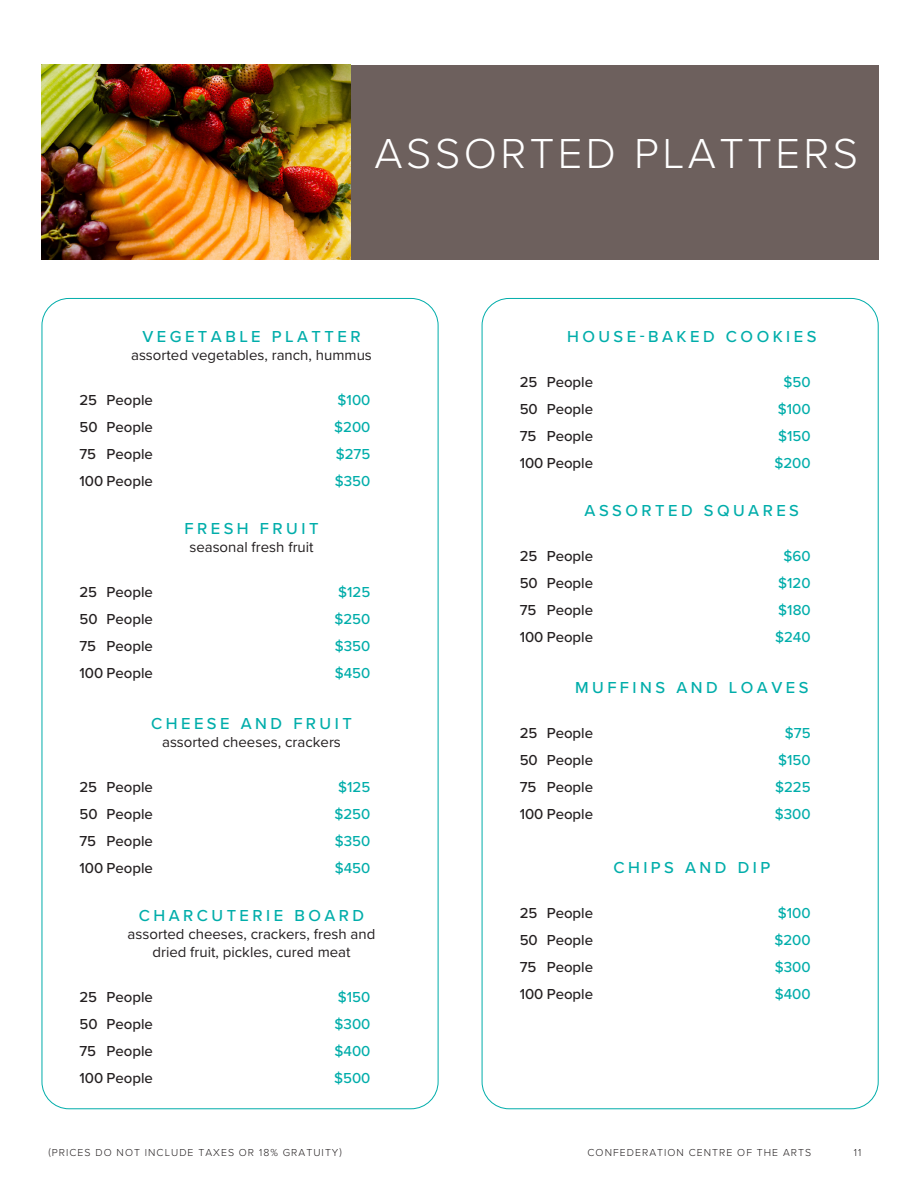
<style>
.page{position:relative;width:918px;height:1188px;background:#fff}
.page>*{position:absolute;margin:0;border:0;box-sizing:border-box;transform-origin:0 0}
.t1{font:300 43.5px "Proxima Nova";letter-spacing:.08em;color:#fff}
.t2{font:500 43.5px "Proxima Nova";letter-spacing:.125em;color:#fff}
.t3{font:500 16.5px "Proxima Nova";letter-spacing:.21em;color:#00adaa}
.t4{font:500 15px "Proxima Nova";color:#231f20}
.t5{font:15px/18px "Proxima Nova";color:#231f20;text-align:center}
.t6{font:500 15px "Proxima Nova";color:#00adaa}
.t7{font:300 10.5px "Proxima Nova";letter-spacing:.1em;color:#231f20}
</style>
<div class="page">
<div style="left:152px;top:65px;width:727px;height:194px;background:#6d605d"></div>
<img style="left:42px;top:65px;width:308px;height:194px">
<h1 class="t2" style="left:321px;top:100px;width:341px">banquet menu</h1>
<h1 class="t1" style="left:375px;top:121px;width:485px">ASSORTED PLATTERS</h1>
<p class="t3" style="left:142px;top:324px;width:220px">VEGETABLE PLATTER</p>
<p class="t5" style="left:131px;top:345px;width:242px">assorted vegetables, ranch, hummus</p>
<p class="t4" style="left:79px;top:389px;width:75px">25 People</p>
<p class="t6" style="left:338px;top:389px;width:34px">$100</p>
<p class="t4" style="left:79px;top:416px;width:75px">50 People</p>
<p class="t6" style="left:334px;top:416px;width:38px">$200</p>
<p class="t4" style="left:79px;top:443px;width:75px">75 People</p>
<p class="t6" style="left:336px;top:443px;width:36px">$275</p>
<p class="t4" style="left:79px;top:470px;width:75px">100 People</p>
<p class="t6" style="left:335px;top:470px;width:37px">$350</p>
<p class="t3" style="left:185px;top:516px;width:135px">FRESH FRUIT</p>
<p class="t5" style="left:189px;top:537px;width:126px">seasonal fresh fruit</p>
<p class="t4" style="left:79px;top:581px;width:75px">25 People</p>
<p class="t6" style="left:338px;top:581px;width:34px">$125</p>
<p class="t4" style="left:79px;top:608px;width:75px">50 People</p>
<p class="t6" style="left:334px;top:608px;width:37px">$250</p>
<p class="t4" style="left:79px;top:635px;width:75px">75 People</p>
<p class="t6" style="left:335px;top:635px;width:37px">$350</p>
<p class="t4" style="left:79px;top:662px;width:75px">100 People</p>
<p class="t6" style="left:335px;top:662px;width:37px">$450</p>
<p class="t3" style="left:151px;top:711px;width:202px">CHEESE AND FRUIT</p>
<p class="t5" style="left:162px;top:732px;width:180px">assorted cheeses, crackers</p>
<p class="t4" style="left:79px;top:776px;width:75px">25 People</p>
<p class="t6" style="left:338px;top:776px;width:34px">$125</p>
<p class="t4" style="left:79px;top:803px;width:75px">50 People</p>
<p class="t6" style="left:334px;top:803px;width:37px">$250</p>
<p class="t4" style="left:79px;top:830px;width:75px">75 People</p>
<p class="t6" style="left:335px;top:830px;width:37px">$350</p>
<p class="t4" style="left:79px;top:857px;width:75px">100 People</p>
<p class="t6" style="left:335px;top:857px;width:37px">$450</p>
<p class="t3" style="left:139px;top:903px;width:227px">CHARCUTERIE BOARD</p>
<p class="t5" style="left:128px;top:924px;width:249px">assorted cheeses, crackers, fresh and dried fruit, pickles, cured meat</p>
<p class="t4" style="left:79px;top:986px;width:75px">25 People</p>
<p class="t6" style="left:338px;top:986px;width:34px">$150</p>
<p class="t4" style="left:79px;top:1013px;width:75px">50 People</p>
<p class="t6" style="left:335px;top:1013px;width:37px">$300</p>
<p class="t4" style="left:79px;top:1040px;width:75px">75 People</p>
<p class="t6" style="left:334px;top:1040px;width:37px">$400</p>
<p class="t4" style="left:79px;top:1067px;width:75px">100 People</p>
<p class="t6" style="left:334px;top:1067px;width:38px">$500</p>
<p class="t3" style="left:567px;top:324px;width:251px">HOUSE-BAKED COOKIES</p>
<p class="t4" style="left:520px;top:371px;width:75px">25 People</p>
<p class="t6" style="left:784px;top:371px;width:29px">$50</p>
<p class="t4" style="left:520px;top:398px;width:75px">50 People</p>
<p class="t6" style="left:778px;top:398px;width:34px">$100</p>
<p class="t4" style="left:520px;top:425px;width:75px">75 People</p>
<p class="t6" style="left:778px;top:425px;width:34px">$150</p>
<p class="t4" style="left:520px;top:452px;width:75px">100 People</p>
<p class="t6" style="left:774px;top:452px;width:38px">$200</p>
<p class="t3" style="left:585px;top:498px;width:216px">ASSORTED SQUARES</p>
<p class="t4" style="left:520px;top:545px;width:75px">25 People</p>
<p class="t6" style="left:784px;top:545px;width:29px">$60</p>
<p class="t4" style="left:520px;top:572px;width:75px">50 People</p>
<p class="t6" style="left:778px;top:572px;width:34px">$120</p>
<p class="t4" style="left:520px;top:599px;width:75px">75 People</p>
<p class="t6" style="left:778px;top:599px;width:34px">$180</p>
<p class="t4" style="left:520px;top:626px;width:75px">100 People</p>
<p class="t6" style="left:775px;top:626px;width:37px">$240</p>
<p class="t3" style="left:575px;top:675px;width:235px">MUFFINS AND LOAVES</p>
<p class="t4" style="left:520px;top:722px;width:75px">25 People</p>
<p class="t6" style="left:785px;top:722px;width:27px">$75</p>
<p class="t4" style="left:520px;top:749px;width:75px">50 People</p>
<p class="t6" style="left:778px;top:749px;width:34px">$150</p>
<p class="t4" style="left:520px;top:776px;width:75px">75 People</p>
<p class="t6" style="left:775px;top:776px;width:37px">$225</p>
<p class="t4" style="left:520px;top:803px;width:75px">100 People</p>
<p class="t6" style="left:775px;top:803px;width:37px">$300</p>
<p class="t3" style="left:613px;top:855px;width:158px">CHIPS AND DIP</p>
<p class="t4" style="left:520px;top:902px;width:75px">25 People</p>
<p class="t6" style="left:778px;top:902px;width:34px">$100</p>
<p class="t4" style="left:520px;top:929px;width:75px">50 People</p>
<p class="t6" style="left:774px;top:929px;width:38px">$200</p>
<p class="t4" style="left:520px;top:956px;width:75px">75 People</p>
<p class="t6" style="left:775px;top:956px;width:37px">$300</p>
<p class="t4" style="left:520px;top:983px;width:75px">100 People</p>
<p class="t6" style="left:775px;top:983px;width:37px">$400</p>
<p class="t7" style="left:48px;top:1144px;width:295px">(PRICES DO NOT INCLUDE TAXES OR 18% GRATUITY)</p>
<p class="t7" style="left:588px;top:1144px;width:225px">CONFEDERATION CENTRE OF THE ARTS</p>
<p class="t7" style="left:854px;top:1144px;width:9px">11</p>
</div>
